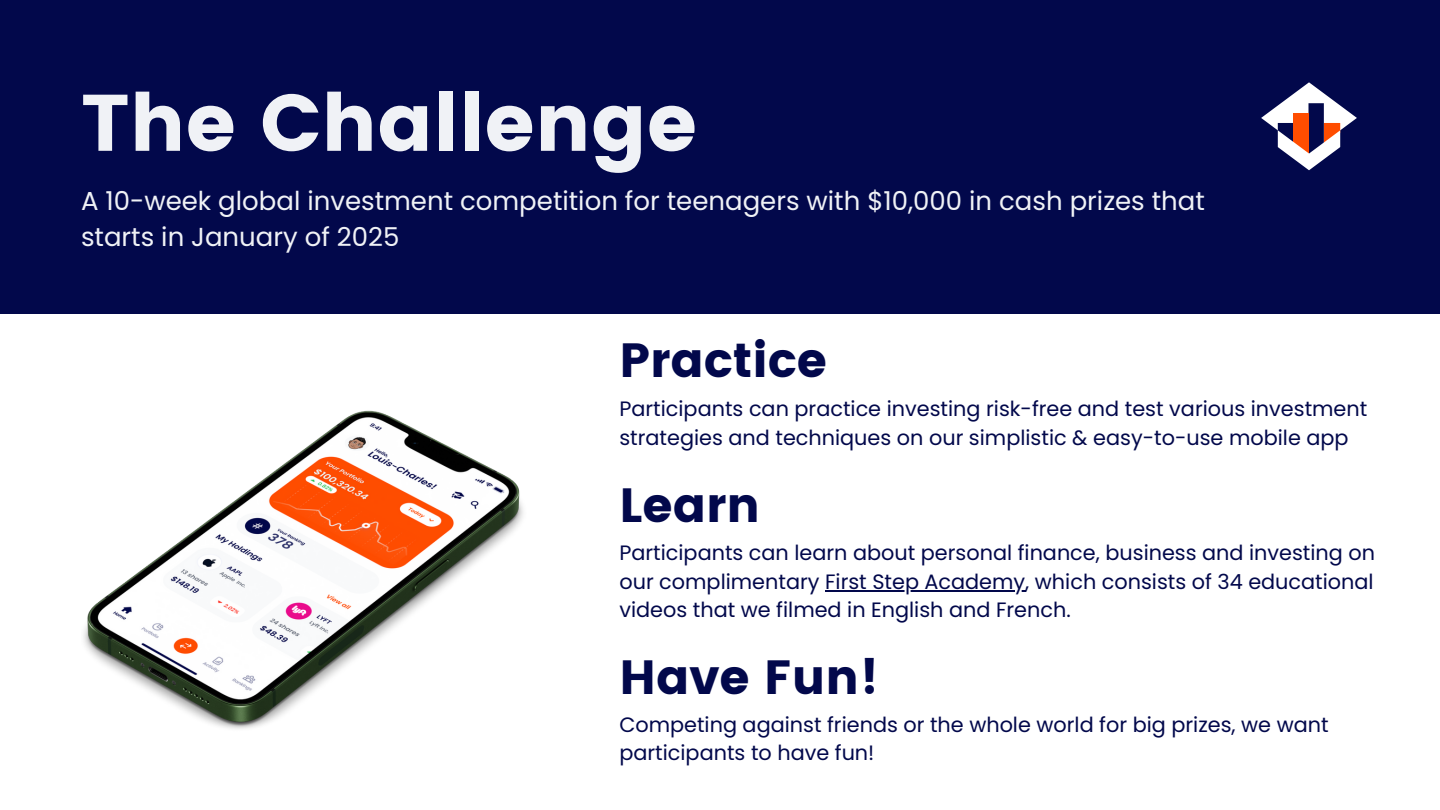
<style>
.page{position:relative;width:1440px;height:810px;background:#fff}
.page>*{position:absolute;margin:0;border:0;box-sizing:border-box;transform-origin:0 0}
.t1{font:80px "Poppins";color:#f0f2f6}
.t2{font:48px "Poppins";color:#02084b}
.t3{font:26px/36.3px "Poppins";color:#f0f2f6}
.t4{font:20.8px/28.5px "Poppins";color:#02084b}
</style>
<div class="page">
<div style="left:0;top:0;width:1440px;height:314px;background:#02084b"></div>
<img style="left:83px;top:410px;width:440px;height:319px">
<hr style="left:825px;top:590px;width:200px;height:2px;background:#02084b">
<svg style="left:1261px;top:82px;width:96px;height:88px"></svg>
<h2 class="t1" style="left:81px;top:76px;width:618px">The Challenge</h2>
<p class="t3" style="left:81px;top:183px;width:1125px">A 10-week global investment competition for teenagers with $10,000 in cash prizes that starts in January of 2025</p>
<h4 class="t2" style="left:619px;top:333px;width:209px">Practice</h4>
<p class="t4" style="left:619px;top:394px;width:749px;line-height:29px">Participants can practice investing risk-free and test various investment strategies and techniques on our simplistic &amp; easy-to-use mobile app</p>
<p class="t2" style="left:619px;top:477px;width:142px">Learn</p>
<h2 class="t4" style="left:619px;top:538px;width:757px">Participants can learn about personal finance, business and investing on our complimentary First Step Academy, which consists of 34 educational</h2>
<p class="t4" style="left:619px;top:595px;width:453px">videos that we filmed in English and French.</p>
<h3 class="t2" style="left:619px;top:649px;width:261px">Have Fun!</h3>
<p class="t4" style="left:619px;top:710px;width:711px">Competing against friends or the whole world for big prizes, we want participants to have fun!</p>
</div>
